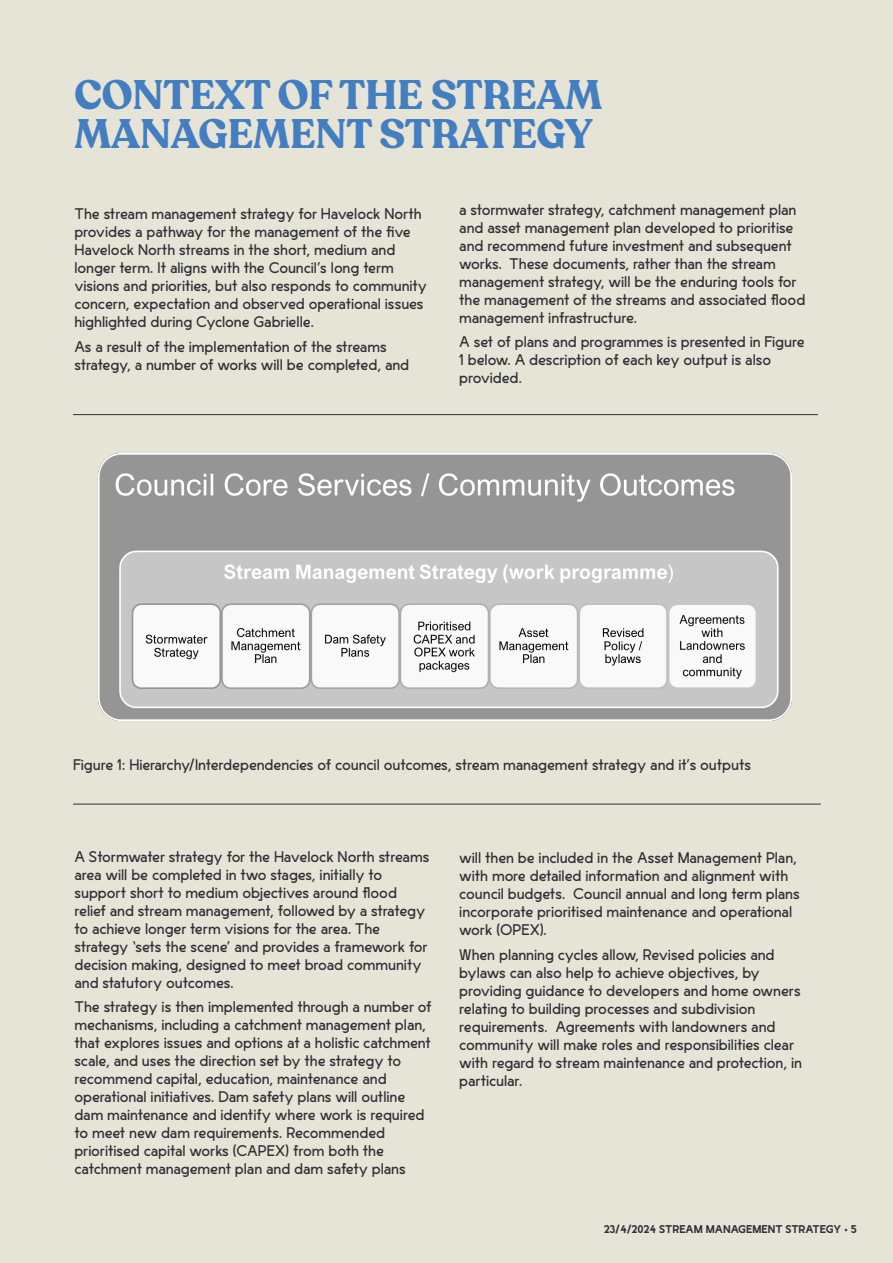
<style>
.page{position:relative;width:893px;height:1263px;background:#e6e4d7}
.page>*{position:absolute;margin:0;border:0;box-sizing:border-box;transform-origin:0 0}
.HH_Head_1_-_Te_Reo{font:700 40.8px/39px "Recoleta Alt";color:#437ec1}
.HH_-_Body_9_6{font:14.4px/18px "Lucifer Sans";color:#2e3035}
.t1{font:600 10.5px "Lucifer Sans";color:#2e3035}
.s1{font-weight:400}
</style>
<div class="page">
<img style="left:98px;top:454px;width:694px;height:266px">
<hr style="left:73px;top:414px;width:745px;height:1px;background:#2e3035">
<hr style="left:73px;top:804px;width:748px;height:1px;background:#2e3035">
<p class="HH_Head_1_-_Te_Reo" style="left:74px;top:76px;width:529px">CONTEXT OF THE STREAM<br>MANAGEMENT STRATEGY</p>
<p class="HH_-_Body_9_6" style="left:74px;top:204px;width:354px">The stream management strategy for Havelock North provides a pathway for the management of the five Havelock North streams in the short, medium and longer term. It aligns with the Council’s long term visions and priorities, but also responds to community concern, expectation and observed operational issues highlighted during Cyclone Gabrielle.</p>
<p class="HH_-_Body_9_6" style="left:74px;top:336px;width:336px">As a result of the implementation of the streams strategy, a number of works will be completed, and</p>
<p class="HH_-_Body_9_6" style="left:459px;top:200px;width:348px">a stormwater strategy, catchment management plan and asset management plan developed to prioritise and recommend future investment and subsequent works. These documents, rather than the stream management strategy, will be the enduring tools for the management of the streams and associated flood management infrastructure.</p>
<p class="HH_-_Body_9_6" style="left:459px;top:332px;width:347px">A set of plans and programmes is presented in Figure<br>1 below. A description of each key output is also provided.</p>
<p class="HH_-_Body_9_6" style="left:73px;top:754px;width:680px">Figure 1: Hierarchy/Interdependencies of council outcomes, stream management strategy and it’s outputs</p>
<p class="HH_-_Body_9_6" style="left:74px;top:846px;width:356px">A Stormwater strategy for the Havelock North streams area will be completed in two stages, initially to support short to medium objectives around flood relief and stream management, followed by a strategy to achieve longer term visions for the area. The strategy ‘sets the scene’ and provides a framework for decision making, designed to meet broad community and statutory outcomes.</p>
<p class="HH_-_Body_9_6" style="left:74px;top:997px;width:358px">The strategy is then implemented through a number of mechanisms, including a catchment management plan, that explores issues and options at a holistic catchment scale, and uses the direction set by the strategy to recommend capital, education, maintenance and operational initiatives. Dam safety plans will outline dam maintenance and identify where work is required to meet new dam requirements. Recommended prioritised capital works (CAPEX) from both the catchment management plan and dam safety plans</p>
<p class="HH_-_Body_9_6" style="left:459px;top:848px;width:342px">will then be included in the Asset Management Plan, with more detailed information and alignment with council budgets. Council annual and long term plans incorporate prioritised maintenance and operational work (OPEX).</p>
<p class="HH_-_Body_9_6" style="left:459px;top:944px;width:344px">When planning cycles allow, Revised policies and bylaws can also help to achieve objectives, by providing guidance to developers and home owners relating to building processes and subdivision requirements. Agreements with landowners and community will make roles and responsibilities clear with regard to stream maintenance and protection, in particular.</p>
<p class="t1" style="left:604px;top:1219px;width:255px">23/4/2024 STREAM MANAGEMENT STRATEGY <span class="s1">•</span> 5</p>
</div>
